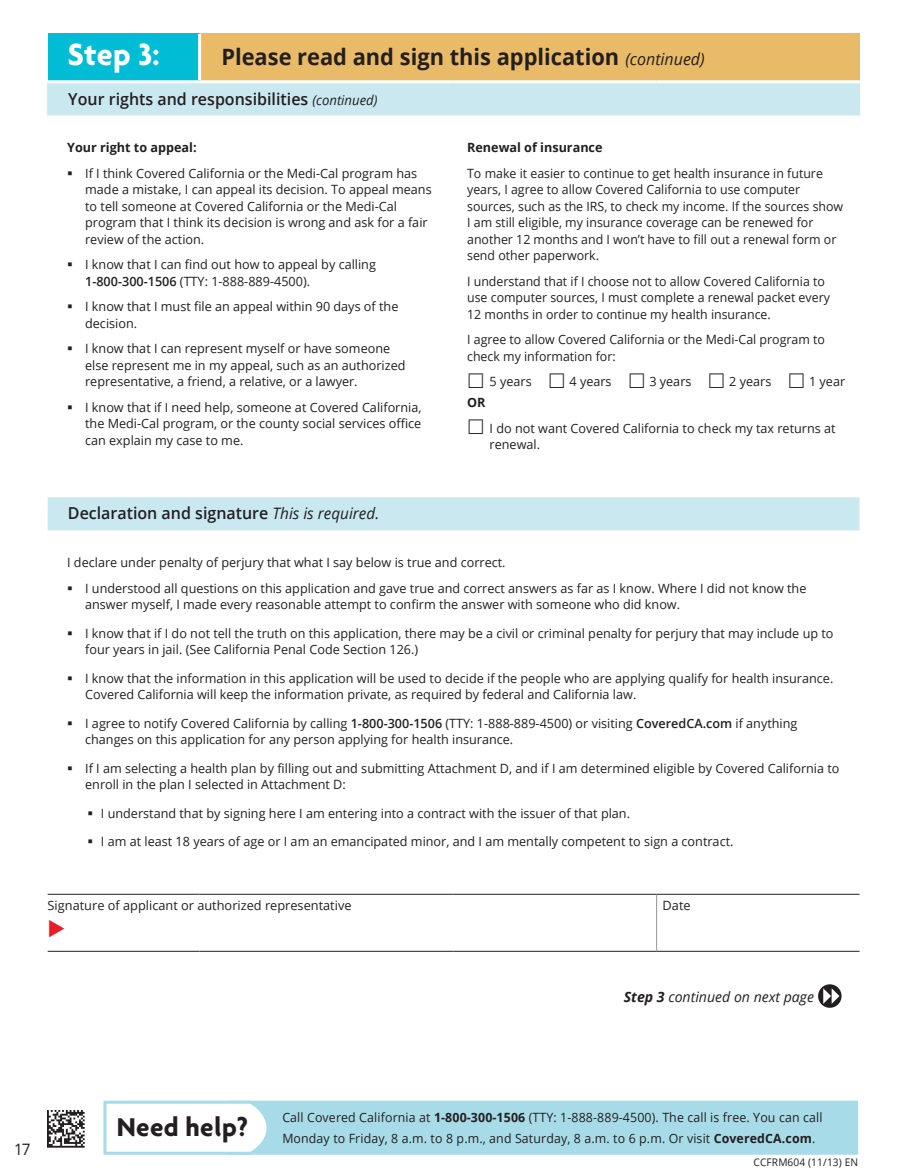
<style>
.page{position:relative;width:905px;height:1175px;background:#fff}
.page>*{position:absolute;margin:0;border:0;box-sizing:border-box;transform-origin:0 0}
.t1{font:700 33px "Agenda";color:#fff}
.t2{font:700 22.5px "Open Sans";color:#231f20}
.t3{font:600 16.5px "Open Sans";color:#231f20}
.t4{font:15.75px "Open Sans";color:#231f20}
.t5{font:italic 14.25px "Open Sans";color:#231f20}
.t6{font:12.75px/16.5px "Open Sans";color:#231f20}
.t7{font:700 12.75px "Open Sans";color:#231f20}
.t8{font:10.5px "Open Sans";letter-spacing:.01em;color:#231f20}
.s1{font-weight:400;font-style:italic;font-size:16.5px}
.s2{font-weight:400;font-style:italic;font-size:13.5px}
.s3{font-weight:600}
.s4{font-weight:400;font-style:italic;font-size:15.75px}
.s5{font-weight:700}
</style>
<div class="page">
<div style="left:227px;top:1100px;width:631px;height:54px;background:#a7dbe8;border:3px solid #a7dbe8"></div>
<svg style="left:103px;top:1100px;width:168px;height:55px"></svg>
<div style="left:48px;top:34px;width:152px;height:48px;background:#00bdd5"></div>
<div style="left:200px;top:34px;width:659px;height:48px;background:#e9ba68"></div>
<svg style="left:48px;top:83px;width:811px;height:447px"></svg>
<hr style="left:198px;top:34px;width:3px;height:46px;background:#fff">
<hr style="left:48px;top:894px;width:152px;height:1px;background:#231f20">
<hr style="left:200px;top:894px;width:253px;height:1px;background:#231f20">
<hr style="left:453px;top:894px;width:203px;height:1px;background:#231f20">
<hr style="left:656px;top:894px;width:203px;height:1px;background:#231f20">
<hr style="left:48px;top:951px;width:152px;height:1px;background:#231f20">
<hr style="left:200px;top:951px;width:253px;height:1px;background:#231f20">
<hr style="left:453px;top:951px;width:203px;height:1px;background:#231f20">
<hr style="left:656px;top:951px;width:203px;height:1px;background:#231f20">
<hr style="left:656px;top:894px;width:1px;height:57px;background:#939598">
<hr style="left:47px;top:80px;width:153px;height:3px;background:#fff">
<hr style="left:200px;top:80px;width:253px;height:3px;background:#fff">
<hr style="left:453px;top:80px;width:203px;height:3px;background:#fff">
<hr style="left:656px;top:80px;width:204px;height:3px;background:#fff">
<hr style="left:47px;top:83px;width:1px;height:32px;background:#cae8f0">
<hr style="left:859px;top:83px;width:1px;height:32px;background:#cae8f0">
<div style="left:818px;top:984px;width:23px;height:23px;background:#231f20;border-radius:50%"></div>
<svg style="left:823px;top:988px;width:16px;height:15px"></svg>
<img style="left:47px;top:1110px;width:37px;height:37px">
<svg style="left:68px;top:171px;width:4px;height:4px"></svg>
<svg style="left:68px;top:263px;width:4px;height:3px"></svg>
<svg style="left:68px;top:305px;width:4px;height:3px"></svg>
<svg style="left:68px;top:347px;width:4px;height:3px"></svg>
<svg style="left:68px;top:405px;width:4px;height:4px"></svg>
<svg style="left:469px;top:373px;width:14px;height:15px"></svg>
<svg style="left:550px;top:373px;width:14px;height:15px"></svg>
<svg style="left:629px;top:373px;width:15px;height:15px"></svg>
<svg style="left:709px;top:373px;width:14px;height:15px"></svg>
<svg style="left:789px;top:373px;width:14px;height:15px"></svg>
<svg style="left:469px;top:419px;width:14px;height:15px"></svg>
<h1 class="t1" style="left:68px;top:34px;width:93px">Step 3:</h1>
<h2 class="t2" style="left:221px;top:41px;width:485px">Please read and sign this application <span class="s1">(continued)</span></h2>
<p class="t3" style="left:68px;top:88px;width:311px">Your rights and responsibilities <span class="s2">(continued)</span></p>
<p class="t7" style="left:67px;top:139px;width:131px">Your right to appeal:</p>
<p class="t6" style="left:85px;top:164px;width:348px">If I think Covered California or the Medi-Cal program has made a mistake, I can appeal its decision. To appeal means to tell someone at Covered California or the Medi-Cal program that I think its decision is wrong and ask for a fair review of the action.</p>
<p class="t6" style="left:85px;top:256px;width:292px">I know that I can find out how to appeal by calling<br><span class="s3">1-800-300-1506</span> (TTY: 1-888-889-4500).</p>
<p class="t6" style="left:85px;top:298px;width:315px">I know that I must file an appeal within 90 days of the decision.</p>
<p class="t6" style="left:85px;top:340px;width:322px">I know that I can represent myself or have someone else represent me in my appeal, such as an authorized representative, a friend, a relative, or a lawyer.</p>
<p class="t6" style="left:85px;top:398px;width:338px;text-align:justify">I know that if I need help, someone at Covered California, the Medi-Cal program, or the county social services office can explain my case to me.</p>
<p class="t7" style="left:467px;top:139px;width:137px">Renewal of insurance</p>
<p class="t6" style="left:467px;top:164px;width:377px">To make it easier to continue to get health insurance in future years, I agree to allow Covered California to use computer sources, such as the IRS, to check my income. If the sources show I am still eligible, my insurance coverage can be renewed for another 12 months and I won’t have to fill out a renewal form or send other paperwork.</p>
<p class="t6" style="left:467px;top:272px;width:364px">I understand that if I choose not to allow Covered California to use computer sources, I must complete a renewal packet every<br>12 months in order to continue my health insurance.</p>
<p class="t6" style="left:467px;top:331px;width:359px">I agree to allow Covered California or the Medi-Cal program to check my information for:</p>
<p class="t6" style="left:489px;top:373px;width:44px">5 years</p>
<p class="t6" style="left:569px;top:373px;width:44px">4 years</p>
<p class="t6" style="left:649px;top:373px;width:44px">3 years</p>
<p class="t6" style="left:729px;top:373px;width:44px">2 years</p>
<p class="t6" style="left:809px;top:373px;width:38px">1 year</p>
<p class="t7" style="left:467px;top:394px;width:20px">OR</p>
<p class="t6" style="left:489px;top:419px;width:347px">I do not want Covered California to check my tax returns at renewal.</p>
<p class="t3" style="left:68px;top:501px;width:313px">Declaration and signature <span class="s4">This is required.</span></p>
<p class="t6" style="left:85px;top:549px;width:722px;line-height:25.5px;text-indent:-18px">I declare under penalty of perjury that what I say below is true and correct.<br>I understood all questions on this application and gave true and correct answers as far as I know. Where I did not know the</p>
<p class="t6" style="left:85px;top:596px;width:596px">answer myself, I made every reasonable attempt to confirm the answer with someone who did know.</p>
<p class="t6" style="left:85px;top:624px;width:749px">I know that if I do not tell the truth on this application, there may be a civil or criminal penalty for perjury that may include up to four years in jail. (See California Penal Code Section 126.)</p>
<p class="t6" style="left:85px;top:669px;width:749px">I know that the information in this application will be used to decide if the people who are applying qualify for health insurance.<br>Covered California will keep the information private, as required by federal and California law.</p>
<p class="t6" style="left:85px;top:714px;width:713px">I agree to notify Covered California by calling <span class="s3">1-800-300-1506</span> (TTY: 1-888-889-4500) or visiting <span class="s3">CoveredCA.com</span> if anything changes on this application for any person applying for health insurance.</p>
<p class="t6" style="left:85px;top:759px;width:755px">If I am selecting a health plan by filling out and submitting Attachment D, and if I am determined eligible by Covered California to enroll in the plan I selected in Attachment D:</p>
<p class="t6" style="left:101px;top:804px;width:530px">I understand that by signing here I am entering into a contract with the issuer of that plan.</p>
<p class="t6" style="left:101px;top:833px;width:634px">I am at least 18 years of age or I am an emancipated minor, and I am mentally competent to sign a contract.</p>
<p class="t6" style="left:48px;top:896px;width:305px">Signature of applicant or authorized representative</p>
<p class="t6" style="left:662px;top:896px;width:30px">Date</p>
<p class="t5" style="left:623px;top:986px;width:192px"><span class="s5">Step 3</span> continued on next page</p>
<p class="t4" style="left:14px;top:1138px;width:18px">17</p>
<p class="t6" style="left:117px;top:1107px;width:707px;line-height:20.2px;text-indent:165px">Call Covered California at <span class="s5">1-800-300-1506</span> (TTY: 1-888-889-4500). The call is free. You can call<br><sup>Need</sup> <sup>help?</sup> Monday to Friday, 8 a.m. to 8 p.m., and Saturday, 8 a.m. to 6 p.m. Or visit <span class="s5">CoveredCA.com</span>.</p>
<p class="t8" style="left:753px;top:1154px;width:106px">CCFRM604 (11/13) EN</p>
</div>
